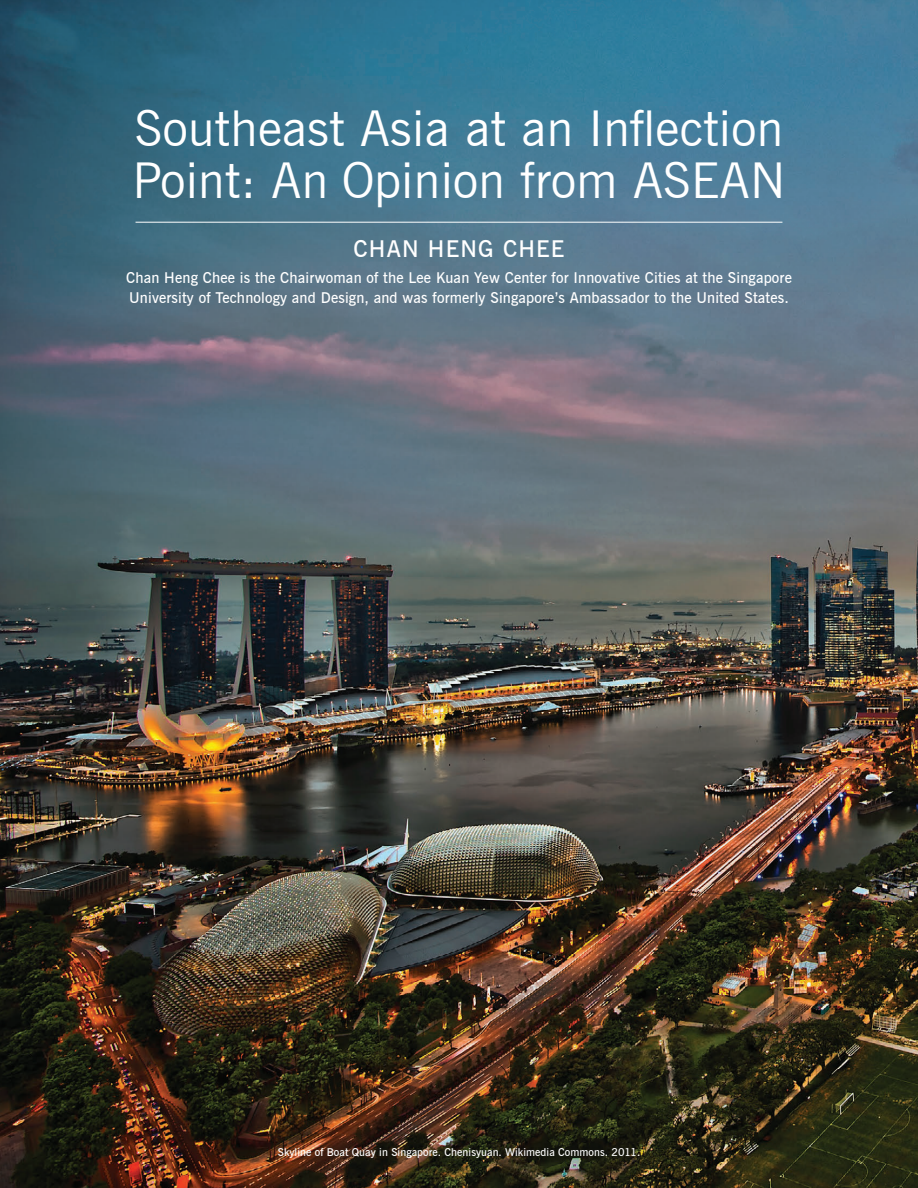
<style>
.page{position:relative;width:918px;height:1188px;background:#fff}
.page>*{position:absolute;margin:0;border:0;box-sizing:border-box;transform-origin:0 0}
.t1{font:49.5px/52.5px "News Gothic BT";letter-spacing:.005em;color:#fff}
.t2{font:600 23.25px "News Gothic BT";letter-spacing:.05em;color:#fff}
.t3{font:600 15px/20.2px "News Gothic BT";letter-spacing:.01em;color:#fff}
.t4{font:600 10.8px "News Gothic BT";letter-spacing:.005em;color:#fff}
</style>
<div class="page">
<img style="left:0;top:0;width:918px;height:1188px">
<hr style="left:136px;top:222px;width:646px;height:1px;background:#fff">
<h1 class="t1" style="left:133px;top:101px;width:654px">Southeast Asia at an Inflection<br>Point: An Opinion from ASEAN</h1>
<h2 class="t2" style="left:354px;top:235px;width:212px">CHAN HENG CHEE</h2>
<p class="t3" style="left:126px;top:267px;width:667px">Chan Heng Chee is the Chairwoman of the Lee Kuan Yew Center for Innovative Cities at the Singapore<br>University of Technology and Design, and was formerly Singapore’s Ambassador to the United States.</p>
<p class="t4" style="left:278px;top:1145px;width:364px">Skyline of Boat Quay in Singapore. Chenisyuan. Wikimedia Commons. 2011.</p>
</div>
